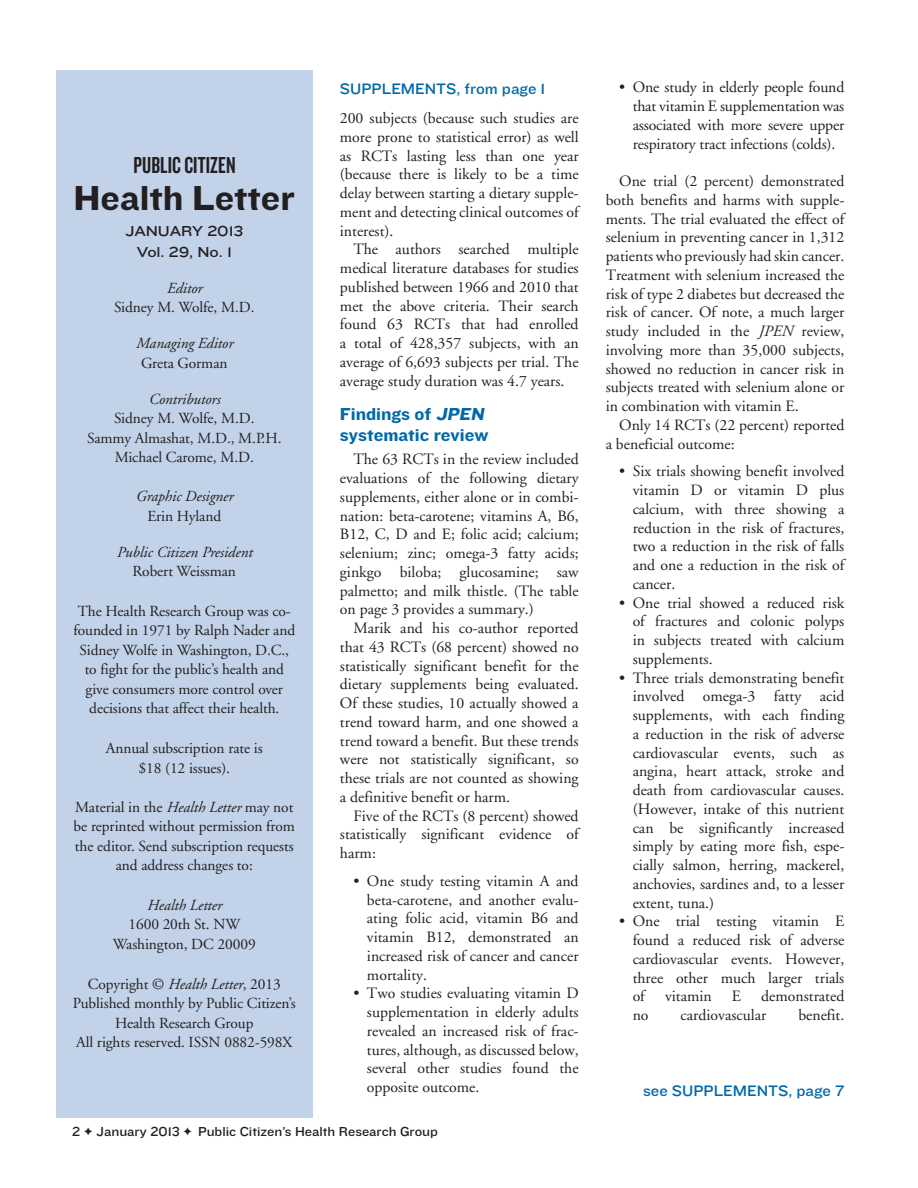
<style>
.page{position:relative;width:918px;height:1188px;background:#fff}
.page>*{position:absolute;margin:0;border:0;box-sizing:border-box;transform-origin:0 0}
.body_text{font:36px "Knockout HTF52 Cruiserweight";color:#231f20}
.body_text-2{font:24px "Knockout HTF48 Featherweight";letter-spacing:.005em;color:#231f20}
.sub__space{font:18px/21px "Knockout HTF52 Cruiserweight";color:#0068a9}
.body_text-3{font:15.75px/18.8px "Adobe Garamond";color:#231f20;text-align:justify}
.body_text__all_inden{font:15.75px/18.8px "Adobe Garamond";color:#231f20;text-align:justify}
.body_text-4{font:15.75px "Knockout HTF32 Junior Cruiserwt";color:#0068a9}
.sub{font:15.3px/19.5px "Adobe Garamond";letter-spacing:-.005em;color:#231f20;text-align:center}
.sub-2{font:italic 15.3px/19.5px "Adobe Garamond";letter-spacing:-.005em;color:#231f20;text-align:center}
.sub-3{font:15px/21px "Knockout HTF33 Junior Heviwt";letter-spacing:-.005em;color:#231f20;text-align:center}
.t1{font:13.5px "Knockout HTF32 Junior Cruiserwt";color:#231f20}
.s1{font-style:italic}
.s2{font-style:normal}
</style>
<div class="page">
<div style="left:56px;top:71px;width:257px;height:1047px;background:#c2d3e9"></div>
<p class="body_text-2" style="left:133px;top:153px;width:104px">PUBLIC CITIZEN</p>
<p class="body_text" style="left:73px;top:179px;width:223px">Health Letter</p>
<p class="sub-3" style="left:125px;top:220px;width:120px">JANUARY 2013<br>Vol. 29, No. 1</p>
<p class="sub" style="left:114px;top:278px;width:142px"><span class="s1">Editor<br></span>Sidney M. Wolfe, M.D.</p>
<p class="sub-2" style="left:136px;top:334px;width:99px">Managing Editor<br><span class="s2">Greta Gorman</span></p>
<p class="sub" style="left:87px;top:389px;width:196px"><span class="s1">Contributors<br></span>Sidney M. Wolfe, M.D.<br>Sammy Almashat, M.D., M.P.H.<br>Michael Carome, M.D.</p>
<p class="sub-2" style="left:136px;top:487px;width:99px">Graphic Designer<br><span class="s2">Erin Hyland</span></p>
<p class="sub-2" style="left:117px;top:543px;width:137px">Public Citizen President<br><span class="s2">Robert Weissman</span></p>
<p class="sub" style="left:73px;top:602px;width:223px">The Health Research Group was co&shy;founded in 1971 by Ralph Nader and Sidney Wolfe in Washington, D.C., to fight for the public’s health and give consumers more control over decisions that affect their health.</p>
<p class="sub" style="left:106px;top:739px;width:158px">Annual subscription rate is $18 (12 issues).</p>
<p class="sub" style="left:74px;top:797px;width:223px">Material in the <span class="s1">Health Letter</span> may not be reprinted without permission from the editor. Send subscription requests and address changes to:</p>
<p class="sub" style="left:113px;top:896px;width:144px"><span class="s1">Health Letter<br></span>1600 20th St. NW<br>Washington, DC 20009</p>
<p class="sub" style="left:73px;top:974px;width:224px">Copyright © <span class="s1">Health Letter</span>, 2013<br>Published monthly by Public Citizen’s<br>Health Research Group<br>All rights reserved. ISSN 0882-598X</p>
<p class="body_text-4" style="left:340px;top:80px;width:207px">SUPPLEMENTS, from page 1</p>
<p class="body_text-3" style="left:340px;top:109px;width:240px">200 subjects (because such studies are more prone to statistical error) as well as RCTs lasting less than one year (because there is likely to be a time delay between starting a dietary supple&shy;ment and detecting clinical outcomes of interest).</p>
<p class="body_text-3" style="left:340px;top:240px;width:240px;text-indent:14px">The authors searched multiple medical literature databases for studies published between 1966 and 2010 that met the above criteria. Their search found 63 RCTs that had enrolled a total of 428,357 subjects, with an average of 6,693 subjects per trial. The average study duration was 4.7 years.</p>
<p class="sub__space" style="left:340px;top:404px;width:150px">Findings of <span class="s1">JPEN </span>systematic review</p>
<p class="body_text-3" style="left:340px;top:450px;width:240px;text-indent:14px">The 63 RCTs in the review included evaluations of the following dietary supplements, either alone or in combi&shy;nation: beta-carotene; vitamins A, B6, B12, C, D and E; folic acid; calcium; selenium; zinc; omega-3 fatty acids; ginkgo biloba; glucosamine; saw palmetto; and milk thistle. (The table on page 3 provides a summary.)</p>
<p class="body_text-3" style="left:340px;top:619px;width:240px;text-indent:14px">Marik and his co-author reported that 43 RCTs (68 percent) showed no statistically significant benefit for the dietary supplements being evaluated.<br>Of these studies, 10 actually showed a trend toward harm, and one showed a trend toward a benefit. But these trends were not statistically significant, so these trials are not counted as showing a definitive benefit or harm.</p>
<p class="body_text-3" style="left:340px;top:807px;width:240px;text-indent:14px">Five of the RCTs (8 percent) showed statistically significant evidence of harm:</p>
<p class="body_text__all_inden" style="left:367px;top:872px;width:213px;text-indent:-14px">• One study testing vitamin A and beta-carotene, and another evalu&shy;ating folic acid, vitamin B6 and vitamin B12, demonstrated an increased risk of cancer and cancer mortality.</p>
<p class="body_text__all_inden" style="left:367px;top:984px;width:213px;text-indent:-14px">• Two studies evaluating vitamin D supplementation in elderly adults revealed an increased risk of frac&shy;tures, although, as discussed below, several other studies found the opposite outcome.</p>
<p class="t1" style="left:72px;top:1124px;width:367px">2 ✦ January 2013 ✦ Public Citizen’s Health Research Group</p>
<p class="body_text__all_inden" style="left:633px;top:78px;width:213px;text-indent:-14px">• One study in elderly people found that vitamin E supplementation was associated with more severe upper respiratory tract infections (colds).</p>
<p class="body_text-3" style="left:606px;top:172px;width:240px;text-indent:14px">One trial (2 percent) demonstrated both benefits and harms with supple&shy;ments. The trial evaluated the effect of selenium in preventing cancer in 1,312 patients who previously had skin cancer.<br>Treatment with selenium increased the risk of type 2 diabetes but decreased the risk of cancer. Of note, a much larger study included in the <span class="s1">JPEN</span> review, involving more than 35,000 subjects, showed no reduction in cancer risk in subjects treated with selenium alone or in combination with vitamin E.</p>
<p class="body_text-3" style="left:606px;top:416px;width:240px;text-indent:14px">Only 14 RCTs (22 percent) reported a beneficial outcome:</p>
<p class="body_text__all_inden" style="left:633px;top:462px;width:213px;text-indent:-14px">• Six trials showing benefit involved vitamin D or vitamin D plus calcium, with three showing a reduction in the risk of fractures, two a reduction in the risk of falls and one a reduction in the risk of cancer.</p>
<p class="body_text__all_inden" style="left:633px;top:594px;width:213px;text-indent:-14px">• One trial showed a reduced risk of fractures and colonic polyps in subjects treated with calcium supplements.</p>
<p class="body_text__all_inden" style="left:633px;top:669px;width:213px;text-indent:-14px">• Three trials demonstrating benefit involved omega-3 fatty acid supplements, with each finding a reduction in the risk of adverse cardiovascular events, such as angina, heart attack, stroke and death from cardiovascular causes. (However, intake of this nutrient can be significantly increased simply by eating more fish, espe&shy;cially salmon, herring, mackerel, anchovies, sardines and, to a lesser extent, tuna.)</p>
<p class="body_text__all_inden" style="left:633px;top:912px;width:213px;text-indent:-14px">• One trial testing vitamin E found a reduced risk of adverse cardiovascular events. However, three other much larger trials of</p>
<p class="body_text__all_inden" style="left:665px;top:987px;width:48px">vitamin</p>
<p class="body_text__all_inden" style="left:732px;top:987px;width:11px">E</p>
<p class="body_text__all_inden" style="left:761px;top:987px;width:85px">demonstrated</p>
<p class="body_text__all_inden" style="left:633px;top:1006px;width:17px">no</p>
<p class="body_text__all_inden" style="left:681px;top:1006px;width:87px">cardiovascular</p>
<p class="body_text__all_inden" style="left:798px;top:1006px;width:48px">benefit.</p>
<p class="body_text-4" style="left:643px;top:1082px;width:203px">see SUPPLEMENTS, page 7</p>
</div>
